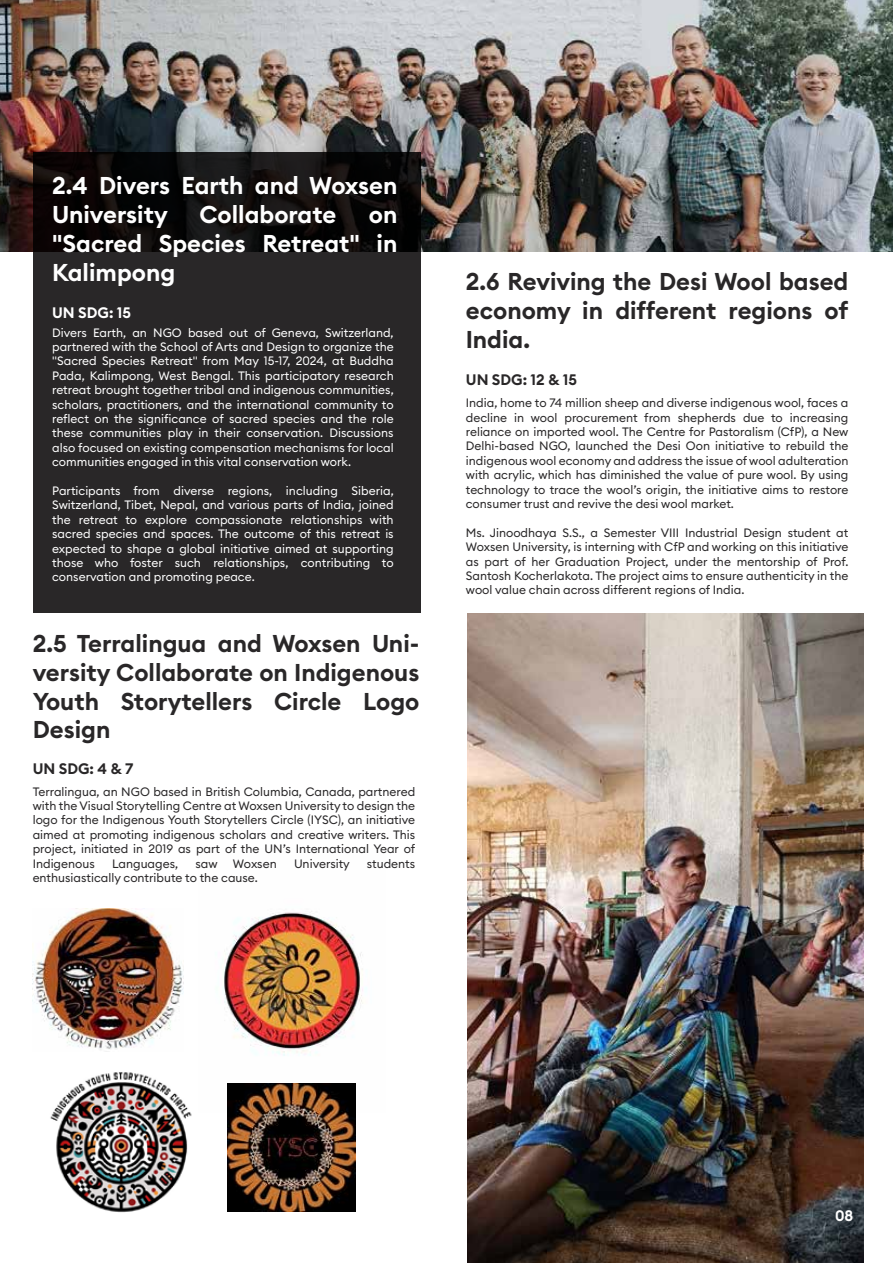
<style>
.page{position:relative;width:893px;height:1263px;background:#fff}
.page>*{position:absolute;margin:0;border:0;box-sizing:border-box;transform-origin:0 0}
.t1{font:600 24px/28.8px "Euclid Circular B";color:#292728;text-align:justify}
.t2{font:600 24px/28.8px "Euclid Circular B";color:#fff}
.t3{font:600 15px "Euclid Circular B";color:#292728}
.t4{font:600 15px "Euclid Circular B";color:#fff}
.t5{font:12px/14.4px "Euclid Circular B";color:#292728;text-align:justify}
.t6{font:12px/14.4px "Euclid Circular B";color:#fff;text-align:justify}
</style>
<div class="page">
<img style="left:0;top:0;width:893px;height:251px">
<svg style="left:33px;top:152px;width:388px;height:460px;background:#222021"></svg>
<img style="left:467px;top:614px;width:396px;height:649px">
<img style="left:50px;top:1072px;width:142px;height:141px">
<img style="left:224px;top:911px;width:143px;height:201px">
<img style="left:33px;top:909px;width:150px;height:141px">
<img style="left:228px;top:1083px;width:128px;height:128px">
<h1 class="t2" style="left:52px;top:172px;width:347px">2.4 Divers Earth and Woxsen<br>University</h1>
<h1 class="t2" style="left:200px;top:200px;width:138px">Collaborate</h1>
<h1 class="t2" style="left:52px;top:200px;width:347px;text-align:justify;text-indent:317px">on "Sacred Species Retreat" in Kalimpong</h1>
<p class="t4" style="left:52px;top:303px;width:80px">UN SDG: 15</p>
<p class="t6" style="left:52px;top:325px;width:343px">Divers Earth, an NGO based out of Geneva, Switzerland, partnered with the School of Arts and Design to organize the "Sacred Species Retreat" from May 15-17, 2024, at Buddha Pada, Kalimpong, West Bengal. This participatory research retreat brought together tribal and indigenous communities, scholars, practitioners, and the international community to reflect on the significance of sacred species and the role these communities play in their conservation. Discussions also focused on existing compensation mechanisms for local communities engaged in this vital conservation work.</p>
<p class="t6" style="left:52px;top:483px;width:343px">Participants from diverse regions, including Siberia, Switzerland, Tibet, Nepal, and various parts of India, joined the retreat to explore compassionate relationships with sacred species and spaces. The outcome of this retreat is expected to shape a global initiative aimed at supporting those who foster such relationships, contributing to conservation and promoting peace.</p>
<h1 class="t1" style="left:33px;top:629px;width:388px">2.5 Terralingua and Woxsen Uni&shy;versity Collaborate on Indigenous Youth Storytellers Circle Logo Design</h1>
<p class="t3" style="left:33px;top:759px;width:102px">UN SDG: 4 &amp; 7</p>
<p class="t5" style="left:33px;top:784px;width:384px">Terralingua, an NGO based in British Columbia, Canada, partnered with the Visual Storytelling Centre at Woxsen University to design the logo for the Indigenous Youth Storytellers Circle (IYSC), an initiative aimed at promoting indigenous scholars and creative writers. This project, initiated in 2019 as part of the UN’s International Year of Indigenous</p>
<p class="t5" style="left:112px;top:856px;width:68px">Languages,</p>
<p class="t5" style="left:195px;top:856px;width:24px">saw</p>
<p class="t5" style="left:233px;top:856px;width:45px">Woxsen</p>
<p class="t5" style="left:294px;top:856px;width:57px">University</p>
<p class="t5" style="left:367px;top:856px;width:50px">students</p>
<p class="t5" style="left:33px;top:870px;width:227px">enthusiastically contribute to the cause.</p>
<h1 class="t1" style="left:466px;top:267px;width:384px">2.6 Reviving the Desi Wool based economy in different regions of India.</h1>
<p class="t3" style="left:466px;top:370px;width:113px">UN SDG: 12 &amp; 15</p>
<p class="t5" style="left:466px;top:395px;width:384px">India, home to 74 million sheep and diverse indigenous wool, faces a decline in wool procurement from shepherds due to increasing reliance on imported wool. The Centre for Pastoralism (CfP), a New Delhi-based NGO, launched the Desi Oon initiative to rebuild the indigenous wool economy and address the issue of wool adulteration with acrylic, which has diminished the value of pure wool. By using technology to trace the wool’s origin, the initiative aims to restore consumer trust and revive the desi wool market.</p>
<p class="t5" style="left:466px;top:525px;width:384px">Ms. Jinoodhaya S.S., a Semester VIII Industrial Design student at Woxsen University, is interning with CfP and working on this initiative as part of her Graduation Project, under the mentorship of Prof.<br>Santosh Kocherlakota. The project aims to ensure authenticity in the wool value chain across different regions of India.</p>
<p class="t4" style="left:835px;top:1206px;width:20px">08</p>
</div>
